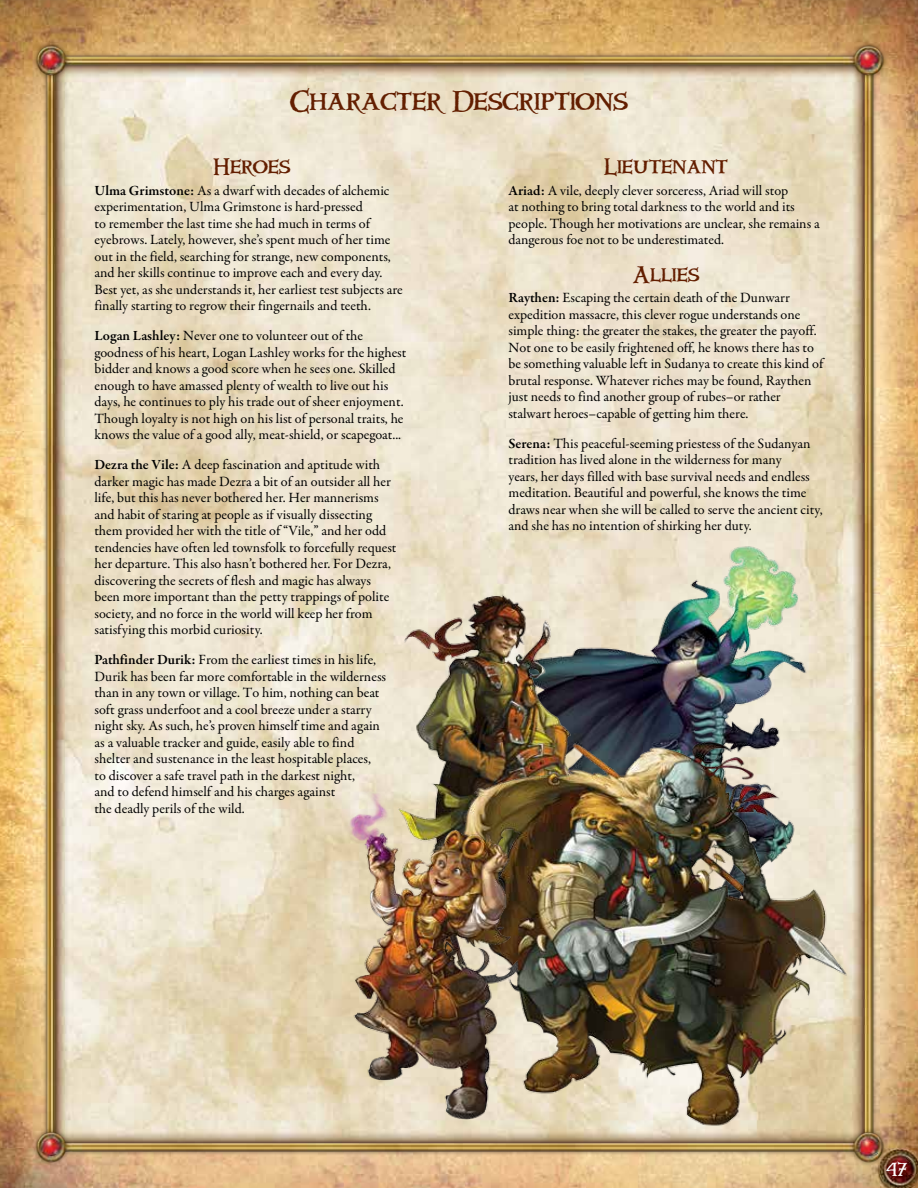
<style>
.page{position:relative;width:918px;height:1188px;background:#fff}
.page>*{position:absolute;margin:0;border:0;box-sizing:border-box;transform-origin:0 0}
.t1{font:27px "Windlass";color:#631e00}
.t2{font:21px "Windlass";color:#631e00}
.t3{font:16.5px "Windlass";color:#fff}
.t4{font:14.25px/16.5px "Garamond Descent";color:#000}
.s1{font-weight:700}
</style>
<div class="page">
<img style="left:0;top:0;width:918px;height:1188px">
<img style="left:14px;top:122px;width:890px;height:980px">
<img style="left:14px;top:14px;width:890px;height:108px">
<img style="left:14px;top:1102px;width:890px;height:72px">
<img style="left:487px;top:544px;width:324px;height:133px">
<img style="left:348px;top:570px;width:337px;height:206px">
<img style="left:435px;top:677px;width:429px;height:479px">
<img style="left:306px;top:776px;width:230px;height:358px">
<h1 class="t1" style="left:290px;top:82px;width:339px">Character Descriptions</h1>
<h2 class="t2" style="left:214px;top:152px;width:78px">Heroes</h2>
<p class="t4" style="left:94px;top:182px;width:310px"><span class="s1">Ulma Grimstone:</span> As a dwarf with decades of alchemic experimentation, Ulma Grimstone is hard-pressed<br>to remember the last time she had much in terms of eyebrows. Lately, however, she’s spent much of her time out in the field, searching for strange, new components, and her skills continue to improve each and every day.<br>Best yet, as she understands it, her earliest test subjects are finally starting to regrow their fingernails and teeth.</p>
<p class="t4" style="left:94px;top:328px;width:313px"><span class="s1">Logan Lashley:</span> Never one to volunteer out of the goodness of his heart, Logan Lashley works for the highest bidder and knows a good score when he sees one. Skilled enough to have amassed plenty of wealth to live out his days, he continues to ply his trade out of sheer enjoyment.<br>Though loyalty is not high on his list of personal traits, he knows the value of a good ally, meat-shield, or scapegoat...</p>
<p class="t4" style="left:94px;top:457px;width:304px"><span class="s1">Dezra the Vile:</span> A deep fascination and aptitude with darker magic has made Dezra a bit of an outsider all her life, but this has never bothered her. Her mannerisms and habit of staring at people as if visually dissecting them provided her with the title of “Vile,” and her odd tendencies have often led townsfolk to forcefully request her departure. This also hasn’t bothered her. For Dezra, discovering the secrets of flesh and magic has always been more important than the petty trappings of polite society, and no force in the world will keep her from satisfying this morbid curiosity.</p>
<p class="t4" style="left:94px;top:652px;width:293px"><span class="s1">Pathfinder Durik:</span> From the earliest times in his life, Durik has been far more comfortable in the wilderness than in any town or village. To him, nothing can beat soft grass underfoot and a cool breeze under a starry night sky. As such, he’s proven himself time and again as a valuable tracker and guide, easily able to find shelter and sustenance in the least hospitable places,<br>to discover a safe travel path in the darkest night,<br>and to defend himself and his charges against<br>the deadly perils of the wild.</p>
<h2 class="t2" style="left:604px;top:152px;width:125px">Lieutenant</h2>
<p class="t4" style="left:508px;top:182px;width:313px"><span class="s1">Ariad:</span> A vile, deeply clever sorceress, Ariad will stop<br>at nothing to bring total darkness to the world and its people. Though her motivations are unclear, she remains a dangerous foe not to be underestimated.</p>
<h2 class="t2" style="left:633px;top:260px;width:68px">Allies</h2>
<p class="t4" style="left:508px;top:290px;width:316px"><span class="s1">Raythen:</span> Escaping the certain death of the Dunwarr expedition massacre, this clever rogue understands one simple thing: the greater the stakes, the greater the payoff.<br>Not one to be easily frightened off, he knows there has to be something valuable left in Sudanya to create this kind of brutal response. Whatever riches may be found, Raythen just needs to find another group of rubes–or rather stalwart heroes–capable of getting him there.</p>
<p class="t4" style="left:508px;top:435px;width:316px"><span class="s1">Serena:</span> This peaceful-seeming priestess of the Sudanyan tradition has lived alone in the wilderness for many<br>years, her days filled with base survival needs and endless meditation. Beautiful and powerful, she knows the time draws near when she will be called to serve the ancient city, and she has no intention of shirking her duty.</p>
<p class="t3" style="left:886px;top:1158px;width:23px">47</p>
</div>
